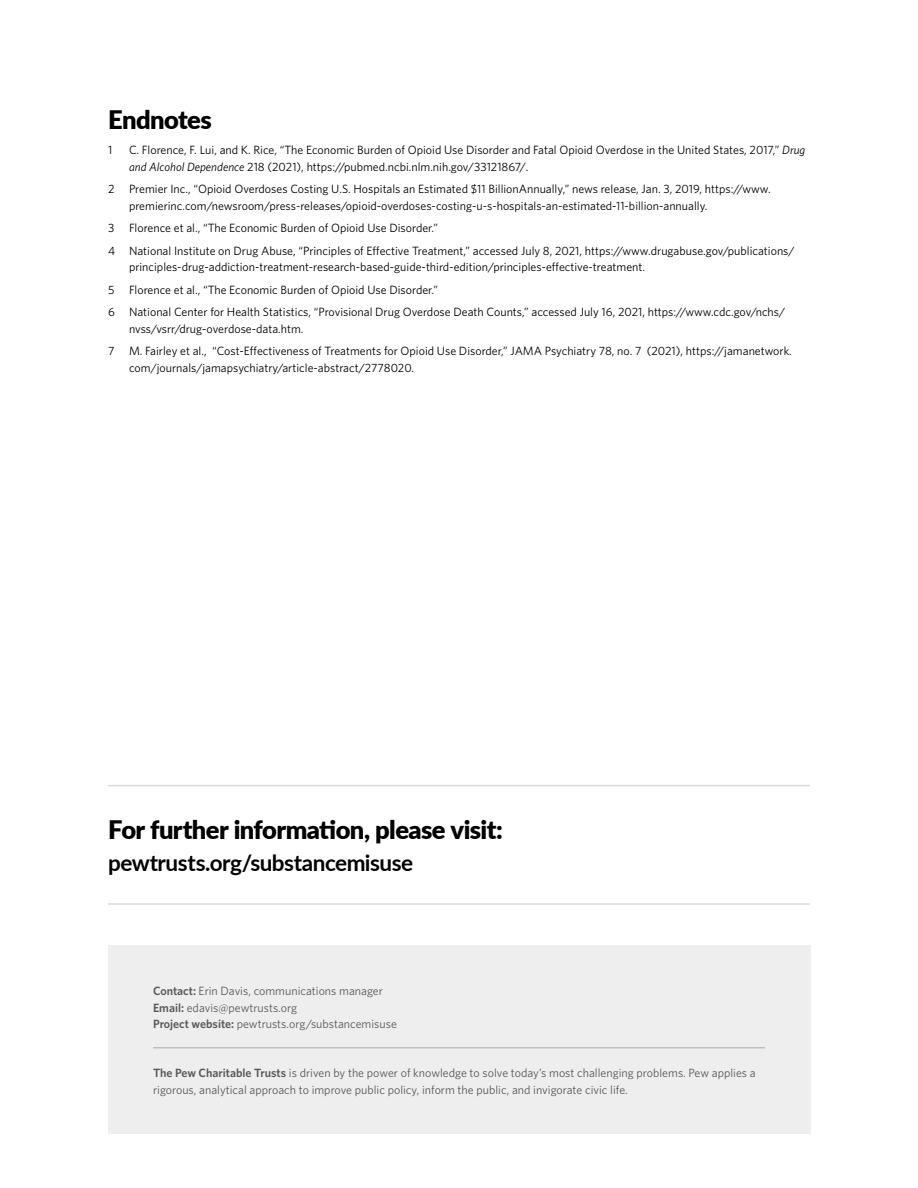
<style>
.page{position:relative;width:918px;height:1188px;background:#fff}
.page>*{position:absolute;margin:0;border:0;box-sizing:border-box;transform-origin:0 0}
.t1{font:900 25.5px "Lato";letter-spacing:-.02em;color:#000}
.t2{font:700 22.5px "Lato";letter-spacing:-.02em;color:#000}
.t3{font:12px/22.5px "Whitney";color:#000}
.t4{font:12px/16.5px "Whitney";color:#58595b}
.s1{font-style:italic}
.s2{font-weight:600}
</style>
<div class="page">
<hr style="left:108px;top:785px;width:702px;height:1px;background:#000">
<hr style="left:108px;top:903px;width:702px;height:2px;background:#000">
<div style="left:108px;top:945px;width:702px;height:189px;background:#eee"></div>
<hr style="left:153px;top:1047px;width:612px;height:1px;background:#000">
<h1 class="t1" style="left:108px;top:100px;width:105px">Endnotes</h1>
<p class="t3" style="left:108px;top:138px;width:6px">1</p>
<p class="t3" style="left:129px;top:141px;width:678px;line-height:16.5px">C. Florence, F. Lui, and K. Rice, “The Economic Burden of Opioid Use Disorder and Fatal Opioid Overdose in the United States, 2017,” <span class="s1">Drug and Alcohol Dependence</span> 218 (2021), https://pubmed.ncbi.nlm.nih.gov/33121867/.</p>
<p class="t3" style="left:129px;top:180px;width:643px;line-height:16.5px;text-indent:-21px">2 Premier Inc., “Opioid Overdoses Costing U.S. Hospitals an Estimated $11 BillionAnnually,” news release, Jan. 3, 2019, https://www. premierinc.com/newsroom/press-releases/opioid-overdoses-costing-u-s-hospitals-an-estimated-11-billion-annually.</p>
<p class="t3" style="left:108px;top:216px;width:688px">3 Florence et al., “The Economic Burden of Opioid Use Disorder.”<br>4 National Institute on Drug Abuse, “Principles of Effective Treatment,” accessed July 8, 2021, https://www.drugabuse.gov/publications/</p>
<p class="t3" style="left:108px;top:255px;width:679px;text-indent:21px">principles-drug-addiction-treatment-research-based-guide-third-edition/principles-effective-treatment.<br>5 Florence et al., “The Economic Burden of Opioid Use Disorder.”<br>6 National Center for Health Statistics, “Provisional Drug Overdose Death Counts,” accessed July 16, 2021, https://www.cdc.gov/nchs/</p>
<p class="t3" style="left:108px;top:317px;width:685px;text-indent:21px">nvss/vsrr/drug-overdose-data.htm.<br>7 M. Fairley et al., “Cost-Effectiveness of Treatments for Opioid Use Disorder,” JAMA Psychiatry 78, no. 7 (2021), https://jamanetwork.</p>
<p class="t3" style="left:129px;top:356px;width:287px">com/journals/jamapsychiatry/article-abstract/2778020.</p>
<h1 class="t1" style="left:108px;top:811px;width:396px">For further information, please visit:</h1>
<h2 class="t2" style="left:108px;top:846px;width:307px">pewtrusts.org/substancemisuse</h2>
<p class="t4" style="left:153px;top:982px;width:245px"><span class="s2">Contact:</span> Erin Davis, communications manager<br><span class="s2">Email:</span> edavis@pewtrusts.org<br><span class="s2">Project website:</span> pewtrusts.org/substancemisuse</p>
<p class="t4" style="left:153px;top:1064px;width:604px"><span class="s2">The Pew Charitable Trusts</span> is driven by the power of knowledge to solve today’s most challenging problems. Pew applies a rigorous, analytical approach to improve public policy, inform the public, and invigorate civic life.</p>
</div>
